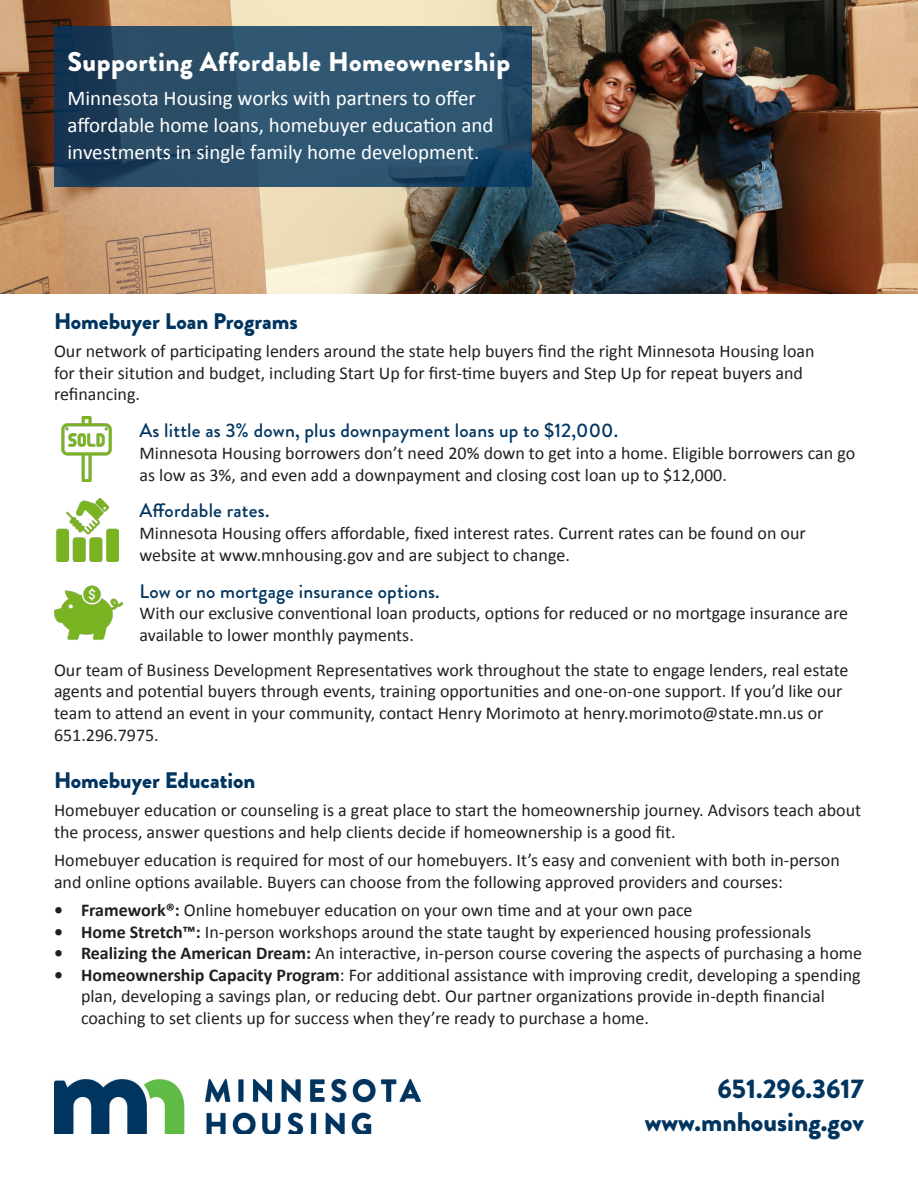
<style>
.page{position:relative;width:918px;height:1188px;background:#fff}
.page>*{position:absolute;margin:0;border:0;box-sizing:border-box;transform-origin:0 0}
.t1{font:900 27px "Brandon Grotesque";letter-spacing:.02em;color:#fff}
.t2{font:900 27px/32.4px "Brandon Grotesque";color:#003560;text-align:right}
.t3{font:900 22.5px "Brandon Grotesque";color:#003560}
.t4{font:21px/27px "Calibri";color:#fff}
.t5{font:500 19.5px "Brandon Grotesque";letter-spacing:.01em;color:#003560}
.t6{font:18px/21.6px "Calibri";color:#231f20}
.s1{font-weight:700}
</style>
<div class="page">
<img style="left:0;top:0;width:918px;height:294px">
<svg style="left:54px;top:26px;width:477px;height:161px;fill:#2e5570"></svg>
<img style="left:54px;top:1079px;width:366px;height:55px">
<img style="left:61px;top:416px;width:51px;height:65px">
<img style="left:54px;top:585px;width:68px;height:55px">
<img style="left:56px;top:498px;width:63px;height:63px">
<p class="t1" style="left:68px;top:43px;width:444px">Supporting Affordable Homeownership</p>
<p class="t4" style="left:68px;top:84px;width:428px">Minnesota Housing works with partners to offer affordable home loans, homebuyer education and investments in single family home development.</p>
<p class="t3" style="left:54px;top:305px;width:245px">Homebuyer Loan Programs</p>
<p class="t6" style="left:54px;top:341px;width:762px">Our network of participating lenders around the state help buyers find the right Minnesota Housing loan for their sitution and budget, including Start Up for first-time buyers and Step Up for repeat buyers and refinancing.</p>
<p class="t5" style="left:140px;top:417px;width:480px">As little as 3% down, plus downpayment loans up to $12,000.</p>
<p class="t6" style="left:140px;top:442px;width:717px">Minnesota Housing borrowers don’t need 20% down to get into a home. Eligible borrowers can go as low as 3%, and even add a downpayment and closing cost loan up to $12,000.</p>
<p class="t5" style="left:140px;top:497px;width:132px">Affordable rates.</p>
<p class="t6" style="left:140px;top:522px;width:668px">Minnesota Housing offers affordable, fixed interest rates. Current rates can be found on our website at www.mnhousing.gov and are subject to change.</p>
<p class="t5" style="left:140px;top:577px;width:302px">Low or no mortgage insurance options.</p>
<p class="t6" style="left:140px;top:602px;width:710px">With our exclusive conventional loan products, options for reduced or no mortgage insurance are available to lower monthly payments.</p>
<p class="t6" style="left:54px;top:659px;width:796px">Our team of Business Development Representatives work throughout the state to engage lenders, real estate agents and potential buyers through events, training opportunities and one-on-one support. If you’d like our team to attend an event in your community, contact Henry Morimoto at henry.morimoto@state.mn.us or 651.296.7975.</p>
<p class="t3" style="left:54px;top:764px;width:203px">Homebuyer Education</p>
<p class="t6" style="left:54px;top:799px;width:809px">Homebuyer education or counseling is a great place to start the homeownership journey. Advisors teach about the process, answer questions and help clients decide if homeownership is a good fit.</p>
<p class="t6" style="left:54px;top:849px;width:787px">Homebuyer education is required for most of our homebuyers. It’s easy and convenient with both in-person and online options available. Buyers can choose from the following approved providers and courses:</p>
<p class="t6" style="left:54px;top:899px;width:640px"><span class="s1">• Framework®:</span> Online homebuyer education on your own time and at your own pace</p>
<p class="t6" style="left:54px;top:921px;width:759px"><span class="s1">• Home Stretch™:</span> In-person workshops around the state taught by experienced housing professionals</p>
<p class="t6" style="left:54px;top:943px;width:810px"><span class="s1">• Realizing the American Dream:</span> An interactive, in-person course covering the aspects of purchasing a home</p>
<p class="t6" style="left:81px;top:964px;width:781px;text-indent:-27px"><span class="s1">• Homeownership Capacity Program</span>: For additional assistance with improving credit, developing a spending plan, developing a savings plan, or reducing debt. Our partner organizations provide in-depth financial coaching to set clients up for success when they’re ready to purchase a home.</p>
<p class="t2" style="left:645px;top:1073px;width:221px">651.296.3617 www.mnhousing.gov</p>
</div>
